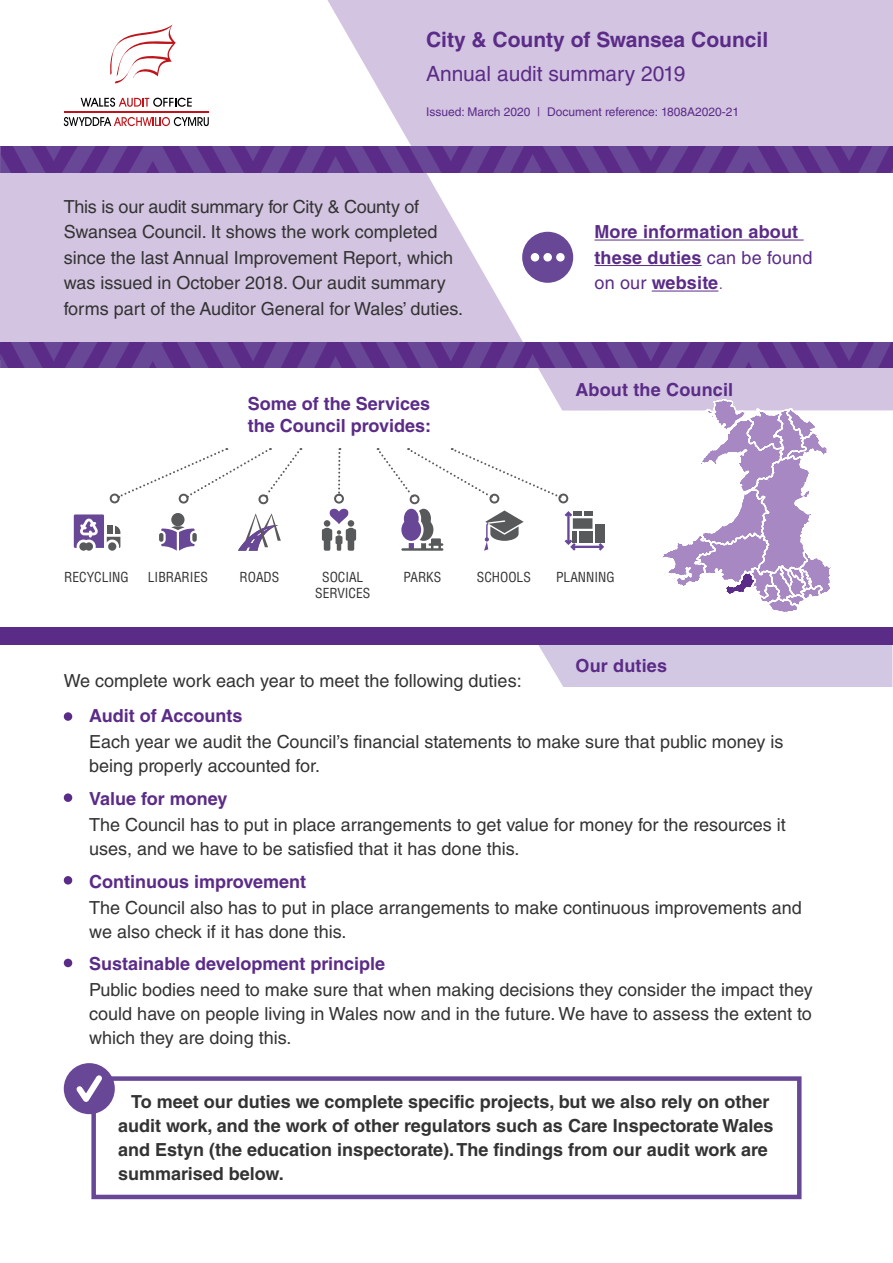
<style>
.page{position:relative;width:893px;height:1263px;background:#fff}
.page>*{position:absolute;margin:0;border:0;box-sizing:border-box;transform-origin:0 0}
.t1{font:700 21px "Helvetica LT Std";color:#5b2c87}
.t2{font:21px "Helvetica LT Std";color:#5b2c87}
.t3{font:18px/24px "Helvetica LT Std";color:#333}
.t4{font:700 18px/24px "Helvetica LT Std";color:#333}
.t5{font:700 18px/25.5px "Helvetica LT Std";color:#5b2c87}
.t6{font:condensed 13.5px/16.2px "Helvetica LT Std";color:#333;text-align:center}
.t7{font:12px "Helvetica LT Std";color:#5b2c87}
.s1{font-weight:400}
.s2{font-weight:300}
</style>
<div class="page">
<svg style="left:327px;top:0;width:566px;height:147px;background:#d5c7e2"></svg>
<svg style="left:0;top:172px;width:523px;height:170px;background:#d6c8e3"></svg>
<hr style="left:594px;top:240px;width:210px;height:1px;background:#5b2c87">
<hr style="left:594px;top:265px;width:108px;height:1px;background:#5b2c87">
<hr style="left:652px;top:291px;width:66px;height:1px;background:#5b2c87">
<div style="left:522px;top:232px;width:51px;height:51px;background:#694797;border-radius:50%"></div>
<div style="left:531px;top:253px;width:8px;height:8px;background:#fff;border-radius:50%"></div>
<div style="left:543px;top:253px;width:9px;height:8px;background:#fff;border-radius:50%"></div>
<div style="left:556px;top:253px;width:9px;height:8px;background:#fff;border-radius:50%"></div>
<svg style="left:110px;top:25px;width:66px;height:58px"></svg>
<svg style="left:81px;top:98px;width:111px;height:9px"></svg>
<svg style="left:64px;top:117px;width:145px;height:9px"></svg>
<hr style="left:64px;top:111px;width:145px;height:2px;background:#be141b">
<img style="left:0;top:147px;width:893px;height:25px">
<img style="left:0;top:342px;width:893px;height:26px">
<div style="left:110px;top:493px;width:10px;height:10px;border:2px solid #58595b;border-radius:50%"></div>
<div style="left:179px;top:494px;width:10px;height:9px;border:2px solid #58595b;border-radius:50%"></div>
<svg style="left:117px;top:448px;width:184px;height:51px"></svg>
<div style="left:258px;top:494px;width:10px;height:10px;border:2px solid #58595b;border-radius:50%"></div>
<svg style="left:338px;top:448px;width:2px;height:46px"></svg>
<div style="left:334px;top:494px;width:10px;height:10px;border:2px solid #58595b;border-radius:50%"></div>
<svg style="left:74px;top:514px;width:46px;height:37px"></svg>
<div style="left:171px;top:513px;width:14px;height:13px;background:#58595b;border-radius:50%"></div>
<div style="left:192px;top:533px;width:5px;height:9px;background:#58595b;border-radius:2px"></div>
<svg style="left:159px;top:526px;width:36px;height:25px"></svg>
<svg style="left:238px;top:513px;width:43px;height:38px"></svg>
<svg style="left:322px;top:508px;width:34px;height:43px"></svg>
<svg style="left:377px;top:368px;width:516px;height:244px"></svg>
<div style="left:538px;top:644px;width:354px;height:43px;background:#d3c8e3"></div>
<div style="left:0;top:627px;width:893px;height:17px;background:#5b2c87"></div>
<div style="left:64px;top:712px;width:8px;height:9px;background:#5b2c87;border-radius:50%"></div>
<div style="left:64px;top:793px;width:8px;height:9px;background:#5b2c87;border-radius:50%"></div>
<div style="left:64px;top:876px;width:8px;height:8px;background:#5b2c87;border-radius:50%"></div>
<div style="left:64px;top:959px;width:8px;height:8px;background:#5b2c87;border-radius:50%"></div>
<div style="left:91px;top:1076px;width:710px;height:123px;border:4px solid #694797"></div>
<div style="left:64px;top:1063px;width:51px;height:51px;background:#694797;border-radius:50%"></div>
<svg style="left:71px;top:1070px;width:36px;height:40px"></svg>
<p class="t1" style="left:426px;top:27px;width:344px">City &amp; County of Swansea Council</p>
<p class="t2" style="left:426px;top:62px;width:261px">Annual audit summary 2019</p>
<p class="t7" style="left:426px;top:105px;width:315px">Issued: March 2020 | Document reference: 1808A2020-21</p>
<p class="t3" style="left:64px;top:194px;width:401px;line-height:25.5px">This is our audit summary for City &amp; County of Swansea Council. It shows the work completed since the last Annual Improvement Report, which was issued in October 2018. Our audit summary forms part of the Auditor General for Wales’ duties.</p>
<p class="t5" style="left:248px;top:393px;width:185px;line-height:21.6px">Some of the Services the Council provides:</p>
<p class="t5" style="left:594px;top:219px;width:219px">More information about these duties <span class="s1">can be found on our</span> website<span class="s2">.</span></p>
<p class="t5" style="left:575px;top:376px;width:159px">About the Council</p>
<p class="t6" style="left:64px;top:568px;width:66px">RECYCLING</p>
<p class="t6" style="left:148px;top:568px;width:62px">LIBRARIES</p>
<p class="t6" style="left:239px;top:568px;width:41px">ROADS</p>
<p class="t6" style="left:315px;top:568px;width:57px">SOCIAL<br>SERVICES</p>
<p class="t6" style="left:403px;top:568px;width:39px">PARKS</p>
<p class="t6" style="left:477px;top:568px;width:56px">SCHOOLS</p>
<p class="t6" style="left:556px;top:568px;width:60px">PLANNING</p>
<p class="t5" style="left:575px;top:653px;width:93px">Our duties</p>
<p class="t3" style="left:64px;top:669px;width:459px">We complete work each year to meet the following duties:</p>
<p class="t5" style="left:89px;top:703px;width:155px">Audit of Accounts</p>
<p class="t3" style="left:89px;top:730px;width:695px">Each year we audit the Council’s financial statements to make sure that public money is being properly accounted for.</p>
<p class="t5" style="left:89px;top:785px;width:140px">Value for money</p>
<p class="t3" style="left:89px;top:813px;width:698px">The Council has to put in place arrangements to get value for money for the resources it uses, and we have to be satisfied that it has done this.</p>
<p class="t5" style="left:89px;top:868px;width:218px">Continuous improvement</p>
<p class="t3" style="left:89px;top:895px;width:714px">The Council also has to put in place arrangements to make continuous improvements and we also check if it has done this.</p>
<p class="t5" style="left:89px;top:951px;width:298px">Sustainable development principle</p>
<p class="t3" style="left:89px;top:978px;width:725px;text-align:justify">Public bodies need to make sure that when making decisions they consider the impact they could have on people living in Wales now and in the future. We have to assess the extent to which they are doing this.</p>
<p class="t4" style="left:118px;top:1089px;width:657px;text-indent:13px">To meet our duties we complete specific projects, but we also rely on other audit work, and the work of other regulators such as Care Inspectorate Wales and Estyn (the education inspectorate). The findings from our audit work are summarised below.</p>
</div>
